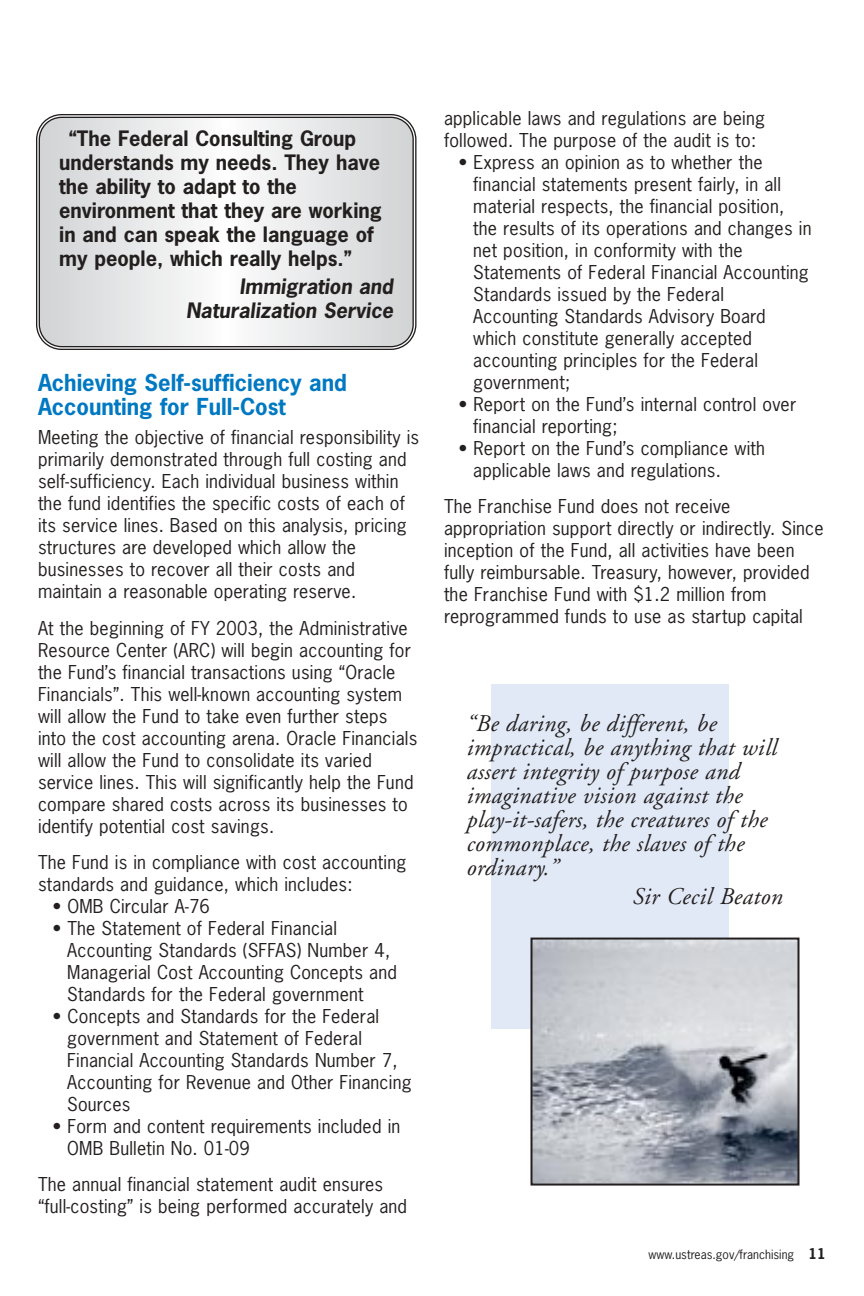
<style>
.page{position:relative;width:864px;height:1296px;background:#fff}
.page>*{position:absolute;margin:0;border:0;box-sizing:border-box;transform-origin:0 0}
.t1{font:italic 24px/24px "Adobe Garamond";letter-spacing:.015em;color:#231f1f}
.t2{font:700 22px/24px "News Gothic";color:#0079c2}
.t3{font:700 20px/24px "News Gothic";color:#231f1f}
.t4{font:italic 700 20px/24px "News Gothic";color:#231f1f;text-align:right}
.t5{font:18px/22px "News Gothic";letter-spacing:.01em;color:#231f1f}
.t6{font:12px "News Gothic";color:#231f1f}
.s1{font-weight:700;font-size:14px}
</style>
<div class="page">
<svg style="left:36px;top:114px;width:381px;height:236px"></svg>
<div style="left:491px;top:684px;width:238px;height:345px;background:#e1e9f6"></div>
<img style="left:533px;top:941px;width:264px;height:242px">
<div style="left:530px;top:938px;width:270px;height:248px;border:2px solid #231f1f"></div>
<p class="t3" style="left:59px;top:128px;width:324px;text-indent:10px">“The Federal Consulting Group understands my needs. They have the ability to adapt to the environment that they are working in and can speak the language of my people, which really helps.”</p>
<p class="t4" style="left:186px;top:276px;width:209px">Immigration and<br>Naturalization Service</p>
<p class="t2" style="left:38px;top:373px;width:311px">Achieving Self-sufficiency and<br>Accounting for Full-Cost</p>
<p class="t5" style="left:38px;top:428px;width:383px">Meeting the objective of financial responsibility is primarily demonstrated through full costing and self-sufficiency. Each individual business within the fund identifies the specific costs of each of its service lines. Based on this analysis, pricing structures are developed which allow the businesses to recover all their costs and maintain a reasonable operating reserve.</p>
<p class="t5" style="left:38px;top:618px;width:381px">At the beginning of FY 2003, the Administrative Resource Center (ARC) will begin accounting for the Fund’s financial transactions using “Oracle Financials”. This well-known accounting system will allow the Fund to take even further steps into the cost accounting arena. Oracle Financials will allow the Fund to consolidate its varied service lines. This will significantly help the Fund compare shared costs across its businesses to identify potential cost savings.</p>
<p class="t5" style="left:38px;top:853px;width:370px">The Fund is in compliance with cost accounting standards and guidance, which includes:</p>
<p class="t5" style="left:52px;top:897px;width:159px">• OMB Circular A-76</p>
<p class="t5" style="left:67px;top:919px;width:331px;text-indent:-15px">• The Statement of Federal Financial Accounting Standards (SFFAS) Number 4, Managerial Cost Accounting Concepts and Standards for the Federal government</p>
<p class="t5" style="left:67px;top:1007px;width:346px;text-indent:-15px">• Concepts and Standards for the Federal government and Statement of Federal Financial Accounting Standards Number 7, Accounting for Revenue and Other Financing Sources</p>
<p class="t5" style="left:67px;top:1117px;width:335px;text-indent:-15px">• Form and content requirements included in<br>OMB Bulletin No. 01-09</p>
<p class="t5" style="left:38px;top:1175px;width:371px">The annual financial statement audit ensures “full-costing” is being performed accurately and</p>
<p class="t5" style="left:444px;top:109px;width:323px">applicable laws and regulations are being followed. The purpose of the audit is to:</p>
<p class="t5" style="left:473px;top:153px;width:340px;text-indent:-15px">• Express an opinion as to whether the financial statements present fairly, in all material respects, the financial position, the results of its operations and changes in net position, in conformity with the Statements of Federal Financial Accounting Standards issued by the Federal Accounting Standards Advisory Board which constitute generally accepted accounting principles for the Federal government;</p>
<p class="t5" style="left:473px;top:395px;width:325px;text-indent:-15px">• Report on the Fund’s internal control over financial reporting;</p>
<p class="t5" style="left:473px;top:439px;width:293px;text-indent:-15px">• Report on the Fund’s compliance with applicable laws and regulations.</p>
<p class="t5" style="left:444px;top:497px;width:381px">The Franchise Fund does not receive appropriation support directly or indirectly. Since inception of the Fund, all activities have been fully reimbursable. Treasury, however, provided the Franchise Fund with $1.2 million from reprogrammed funds to use as startup capital</p>
<h1 class="t1" style="left:467px;top:714px;width:312px">“Be daring, be different, be impractical, be anything that will assert integrity of purpose and imaginative vision against the play-it-safers, the creatures of the commonplace, the slaves of the ordinary.”</h1>
<h1 class="t1" style="left:633px;top:886px;width:152px">Sir Cecil Beaton</h1>
<p class="t6" style="left:648px;top:1250px;width:179px">www.ustreas.gov/franchising <span class="s1">11</span></p>
</div>
